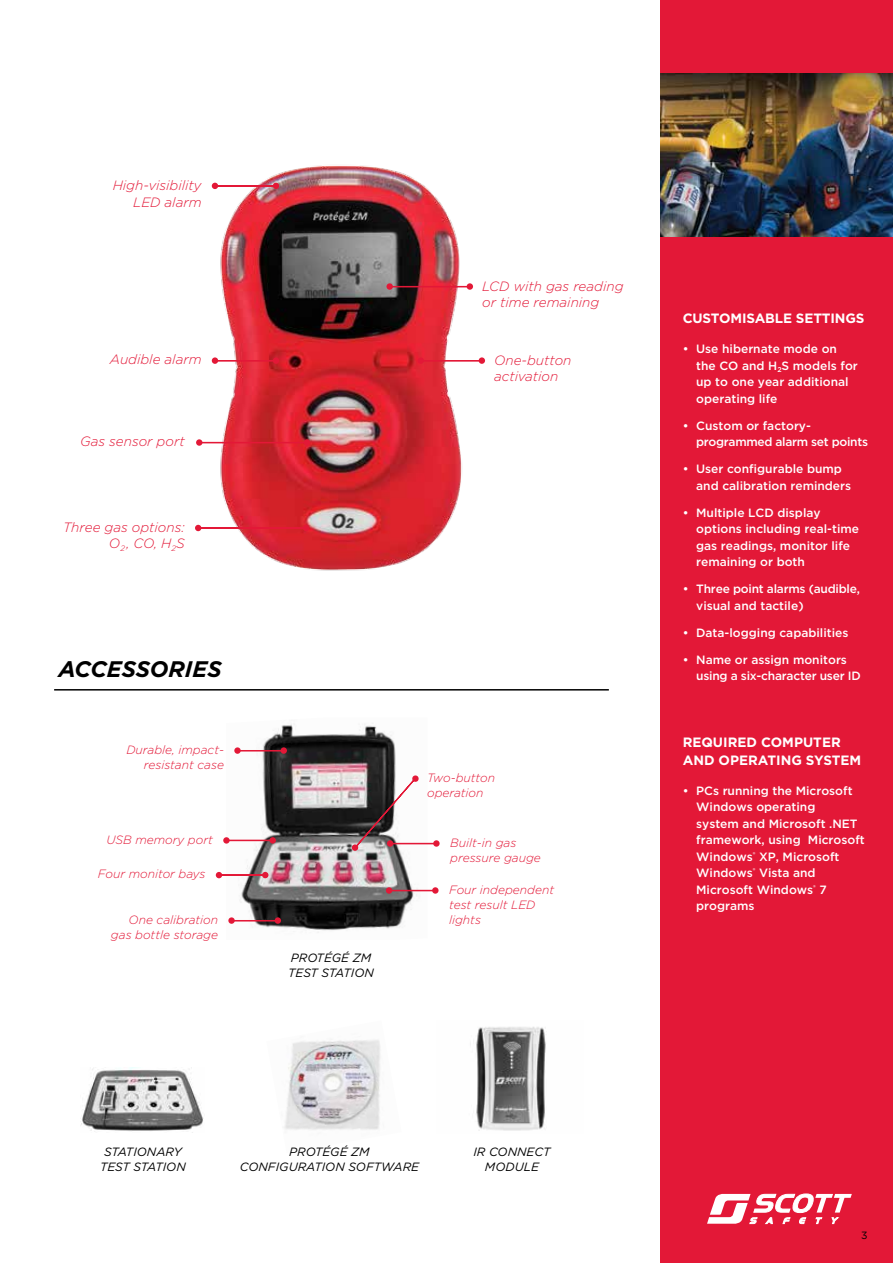
<style>
.page{position:relative;width:893px;height:1263px;background:#fff}
.page>*{position:absolute;margin:0;border:0;box-sizing:border-box;transform-origin:0 0}
.t1{font:italic 700 22.5px "Gotham";color:#000}
.t2{font:italic 300 13.5px/16.5px "Gotham";color:#e31837;text-align:right}
.t3{font:700 13.5px/18px "Gotham";color:#fff}
.t4{font:500 12px/16.5px "Gotham";color:#fff}
.t5{font:italic 300 12px/15px "Gotham";color:#e31837}
.t6{font:500 12px/16.5px "Gotham";letter-spacing:-.02em;color:#fff}
.t7{font:italic 12px/15px "Gotham";color:#000;text-align:center}
.t8{font:500 12px/16.5px "Gotham";letter-spacing:-.025em;color:#fff}
.t9{font:10.5px "Gotham";color:#000}
</style>
<div class="page">
<img style="left:202px;top:165px;width:271px;height:406px">
<img style="left:81px;top:1067px;width:123px;height:66px">
<img style="left:284px;top:1040px;width:97px;height:90px">
<div style="left:660px;top:0;width:233px;height:1263px;background:#e31837"></div>
<svg style="left:707px;top:1193px;width:145px;height:31px"></svg>
<img style="left:470px;top:1027px;width:76px;height:104px">
<hr style="left:54px;top:689px;width:555px;height:1px;background:#000">
<img style="left:660px;top:74px;width:233px;height:163px">
<hr style="left:216px;top:185px;width:60px;height:2px;background:#e31837">
<svg style="left:212px;top:183px;width:6px;height:6px"></svg>
<svg style="left:273px;top:183px;width:6px;height:6px"></svg>
<hr style="left:422px;top:360px;width:60px;height:1px;background:#e31837">
<div style="left:418px;top:357px;width:6px;height:7px;background:#e31837;border-radius:50%"></div>
<div style="left:479px;top:357px;width:6px;height:7px;background:#e31837;border-radius:50%"></div>
<hr style="left:216px;top:360px;width:60px;height:1px;background:#e31837">
<div style="left:212px;top:357px;width:6px;height:7px;background:#e31837;border-radius:50%"></div>
<div style="left:273px;top:357px;width:6px;height:7px;background:#e31837;border-radius:50%"></div>
<hr style="left:391px;top:286px;width:80px;height:1px;background:#e31837">
<div style="left:386px;top:283px;width:7px;height:7px;background:#e31837;border-radius:50%"></div>
<div style="left:467px;top:283px;width:6px;height:7px;background:#e31837;border-radius:50%"></div>
<hr style="left:200px;top:442px;width:107px;height:1px;background:#e31837">
<div style="left:196px;top:439px;width:6px;height:7px;background:#e31837;border-radius:50%"></div>
<div style="left:304px;top:439px;width:6px;height:7px;background:#e31837;border-radius:50%"></div>
<hr style="left:199px;top:527px;width:107px;height:2px;background:#e31837">
<svg style="left:195px;top:525px;width:6px;height:6px"></svg>
<svg style="left:303px;top:525px;width:6px;height:6px"></svg>
<img style="left:228px;top:723px;width:199px;height:210px">
<hr style="left:238px;top:750px;width:47px;height:1px;background:#e31837">
<svg style="left:234px;top:747px;width:7px;height:7px"></svg>
<div style="left:281px;top:747px;width:6px;height:7px;background:#e31837;border-radius:50%"></div>
<svg style="left:351px;top:775px;width:68px;height:76px"></svg>
<hr style="left:391px;top:843px;width:46px;height:1px;background:#e31837">
<div style="left:387px;top:840px;width:6px;height:7px;background:#e31837;border-radius:50%"></div>
<svg style="left:433px;top:840px;width:7px;height:7px"></svg>
<hr style="left:390px;top:890px;width:46px;height:1px;background:#e31837">
<div style="left:386px;top:887px;width:6px;height:7px;background:#e31837;border-radius:50%"></div>
<svg style="left:432px;top:887px;width:7px;height:7px"></svg>
<hr style="left:227px;top:840px;width:47px;height:1px;background:#e31837">
<svg style="left:223px;top:837px;width:7px;height:7px"></svg>
<div style="left:269px;top:837px;width:7px;height:6px;background:#e31837;border-radius:50%"></div>
<hr style="left:220px;top:874px;width:46px;height:2px;background:#e31837">
<svg style="left:216px;top:872px;width:6px;height:6px"></svg>
<svg style="left:262px;top:872px;width:6px;height:6px"></svg>
<hr style="left:232px;top:920px;width:47px;height:1px;background:#e31837">
<svg style="left:228px;top:917px;width:7px;height:7px"></svg>
<div style="left:275px;top:917px;width:6px;height:7px;background:#e31837;border-radius:50%"></div>
<p class="t2" style="left:113px;top:177px;width:90px">High-visibility<br>LED alarm</p>
<p class="t2" style="left:482px;top:277px;width:143px;text-align:left">LCD with gas reading or time remaining</p>
<p class="t2" style="left:110px;top:351px;width:93px">Audible alarm</p>
<p class="t2" style="left:494px;top:351px;width:79px;text-align:left">One-button activation</p>
<p class="t2" style="left:80px;top:433px;width:106px">Gas sensor port</p>
<p class="t2" style="left:63px;top:518px;width:123px">Three gas options:<br>O<sub>2</sub> , CO, H<sub>2</sub>S</p>
<h1 class="t1" style="left:59px;top:654px;width:165px">ACCESSORIES</h1>
<p class="t5" style="left:126px;top:742px;width:99px;text-align:right">Durable, impact&shy;resistant case</p>
<p class="t5" style="left:106px;top:832px;width:108px">USB memory port</p>
<p class="t5" style="left:98px;top:866px;width:109px">Four monitor bays</p>
<p class="t5" style="left:111px;top:912px;width:109px;text-align:right">One calibration gas bottle storage</p>
<p class="t7" style="left:288px;top:950px;width:87px;text-align:left">PROTÉGÉ ZM<br>TEST STATION</p>
<p class="t5" style="left:427px;top:770px;width:70px">Two-button operation</p>
<p class="t5" style="left:450px;top:835px;width:92px">Built-in gas pressure gauge</p>
<p class="t5" style="left:449px;top:882px;width:107px">Four independent test result LED lights</p>
<p class="t3" style="left:683px;top:309px;width:183px">CUSTOMISABLE SETTINGS</p>
<p class="t4" style="left:696px;top:341px;width:163px;text-indent:-14px">• Use hibernate mode on the CO and H<sub>2</sub>S models for up to one year additional operating life</p>
<p class="t8" style="left:696px;top:417px;width:173px;text-indent:-14px">• Custom or factory&shy;programmed alarm set points</p>
<p class="t4" style="left:696px;top:461px;width:156px;text-indent:-14px">• User configurable bump and calibration reminders</p>
<p class="t4" style="left:696px;top:504px;width:164px;text-indent:-14px">• Multiple LCD display options including real-time gas readings, monitor life remaining or both</p>
<p class="t6" style="left:696px;top:581px;width:165px;text-indent:-14px">• Three point alarms (audible, visual and tactile)</p>
<p class="t4" style="left:683px;top:624px;width:167px">• Data-logging capabilities</p>
<p class="t6" style="left:696px;top:651px;width:166px;text-indent:-14px">• Name or assign monitors using a six-character user ID</p>
<p class="t3" style="left:683px;top:733px;width:180px">REQUIRED COMPUTER<br>AND OPERATING SYSTEM</p>
<p class="t4" style="left:696px;top:782px;width:170px;text-indent:-13px">• PCs running the Microsoft<br>Windows operating<br>system and Microsoft .NET framework, using Microsoft<br>Windows<sup>®</sup> XP, Microsoft<br>Windows<sup>®</sup> Vista and<br>Microsoft Windows<sup>®</sup> 7 programs</p>
<p class="t7" style="left:100px;top:1144px;width:87px">STATIONARY<br>TEST STATION</p>
<p class="t7" style="left:240px;top:1144px;width:181px">PROTÉGÉ ZM<br>CONFIGURATION SOFTWARE</p>
<p class="t7" style="left:473px;top:1144px;width:79px">IR CONNECT<br>MODULE</p>
<p class="t9" style="left:861px;top:1229px;width:8px">3</p>
</div>
